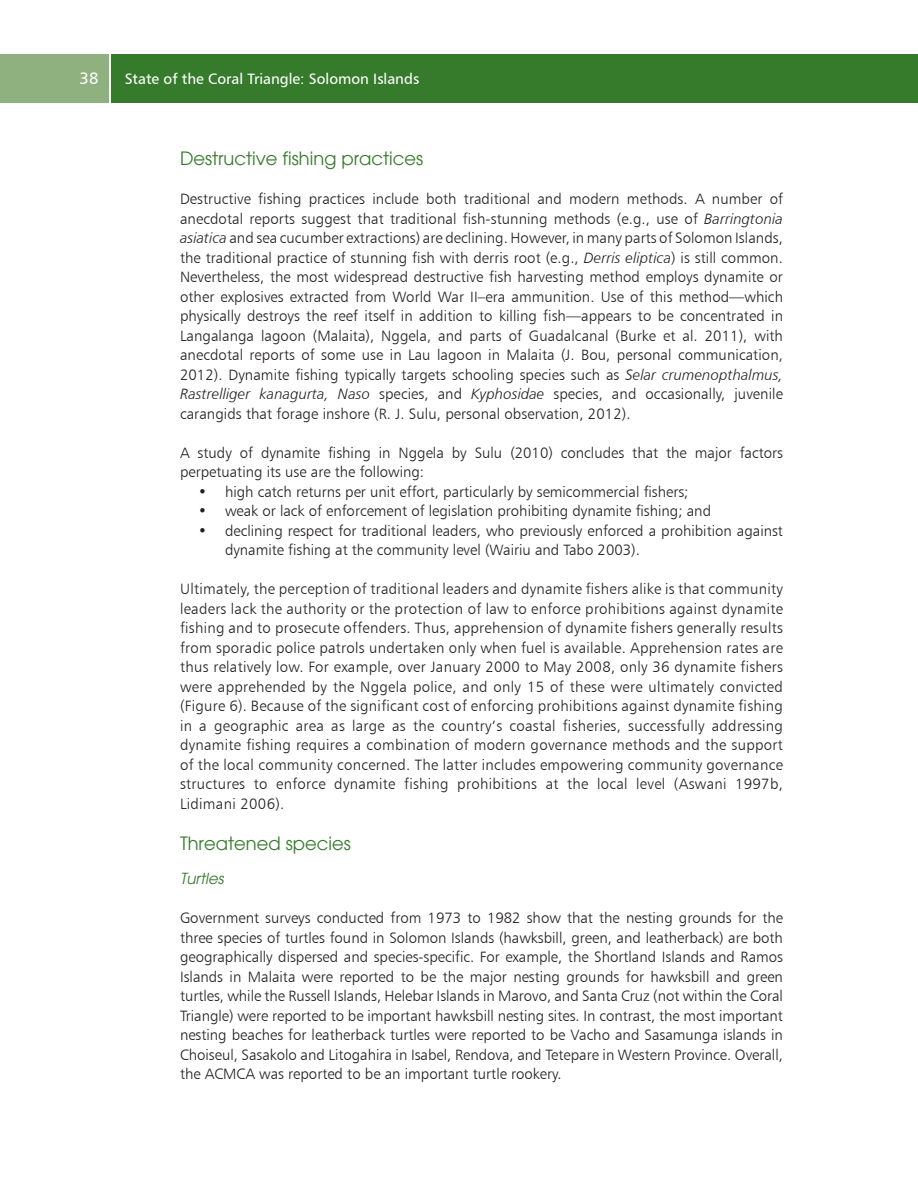
<style>
.page{position:relative;width:918px;height:1188px;background:#fff}
.page>*{position:absolute;margin:0;border:0;box-sizing:border-box;transform-origin:0 0}
.t1{font:18px "Avant Garde";color:#357b2b}
.t2{font:16.5px "Humanist 777 BT Roman B";color:#fff}
.t3{font:15px/19.5px "Humanist 777 BT Light B";color:#231f20;text-align:justify}
.t4{font:15px "Humanist 777 BT Roman B";color:#fff}
.t5{font:italic 15px "Avant Garde";color:#357b2b}
.s1{font-family:"Humanist 777 BT Light Italic B"}
</style>
<div class="page">
<div style="left:111px;top:54px;width:807px;height:48px;background:#357b2b"></div>
<div style="left:0;top:54px;width:109px;height:48px;background:#8fb180"></div>
<p class="t4" style="left:125px;top:69px;width:296px">State of the Coral Triangle: Solomon Islands</p>
<p class="t2" style="left:80px;top:68px;width:20px">38</p>
<p class="t4" style="left:133px;top:69px;width:170px">ame Energy, More Power</p>
<p class="t1" style="left:180px;top:148px;width:245px">Destructive fishing practices</p>
<p class="t3" style="left:180px;top:189px;width:605px">Destructive fishing practices include both traditional and modern methods. A number of anecdotal reports suggest that traditional fish-stunning methods (e.g., use of <span class="s1">Barringtonia asiatica</span> and sea cucumber extractions) are declining. However, in many parts of Solomon Islands, the traditional practice of stunning fish with derris root (e.g., <span class="s1">Derris eliptica</span>) is still common.<br>Nevertheless, the most widespread destructive fish harvesting method employs dynamite or other explosives extracted from World War II–era ammunition. Use of this method—which physically destroys the reef itself in addition to killing fish—appears to be concentrated in Langalanga lagoon (Malaita), Nggela, and parts of Guadalcanal (Burke et al. 2011), with anecdotal reports of some use in Lau lagoon in Malaita (J. Bou, personal communication, 2012). Dynamite fishing typically targets schooling species such as <span class="s1">Selar crumenopthalmus, Rastrelliger kanagurta, Naso</span> species, and <span class="s1">Kyphosidae</span> species, and occasionally, juvenile carangids that forage inshore (R. J. Sulu, personal observation, 2012).</p>
<p class="t3" style="left:180px;top:442px;width:605px">A study of dynamite fishing in Nggela by Sulu (2010) concludes that the major factors perpetuating its use are the following:</p>
<p class="t3" style="left:198px;top:481px;width:492px">• high catch returns per unit effort, particularly by semicommercial fishers;</p>
<p class="t3" style="left:198px;top:501px;width:515px">• weak or lack of enforcement of legislation prohibiting dynamite fishing; and</p>
<p class="t3" style="left:225px;top:520px;width:560px;text-indent:-27px">• declining respect for traditional leaders, who previously enforced a prohibition against dynamite fishing at the community level (Wairiu and Tabo 2003).</p>
<p class="t3" style="left:180px;top:579px;width:605px">Ultimately, the perception of traditional leaders and dynamite fishers alike is that community leaders lack the authority or the protection of law to enforce prohibitions against dynamite fishing and to prosecute offenders. Thus, apprehension of dynamite fishers generally results from sporadic police patrols undertaken only when fuel is available. Apprehension rates are thus relatively low. For example, over January 2000 to May 2008, only 36 dynamite fishers were apprehended by the Nggela police, and only 15 of these were ultimately convicted (Figure 6). Because of the significant cost of enforcing prohibitions against dynamite fishing in a geographic area as large as the country’s coastal fisheries, successfully addressing dynamite fishing requires a combination of modern governance methods and the support of the local community concerned. The latter includes empowering community governance structures to enforce dynamite fishing prohibitions at the local level (Aswani 1997b, Lidimani 2006).</p>
<p class="t1" style="left:180px;top:832px;width:172px">Threatened species</p>
<p class="t5" style="left:180px;top:870px;width:45px">Turtles</p>
<p class="t3" style="left:180px;top:908px;width:605px">Government surveys conducted from 1973 to 1982 show that the nesting grounds for the three species of turtles found in Solomon Islands (hawksbill, green, and leatherback) are both geographically dispersed and species-specific. For example, the Shortland Islands and Ramos Islands in Malaita were reported to be the major nesting grounds for hawksbill and green turtles, while the Russell Islands, Helebar Islands in Marovo, and Santa Cruz (not within the Coral Triangle) were reported to be important hawksbill nesting sites. In contrast, the most important nesting beaches for leatherback turtles were reported to be Vacho and Sasamunga islands in Choiseul, Sasakolo and Litogahira in Isabel, Rendova, and Tetepare in Western Province. Overall, the ACMCA was reported to be an important turtle rookery.</p>
</div>
